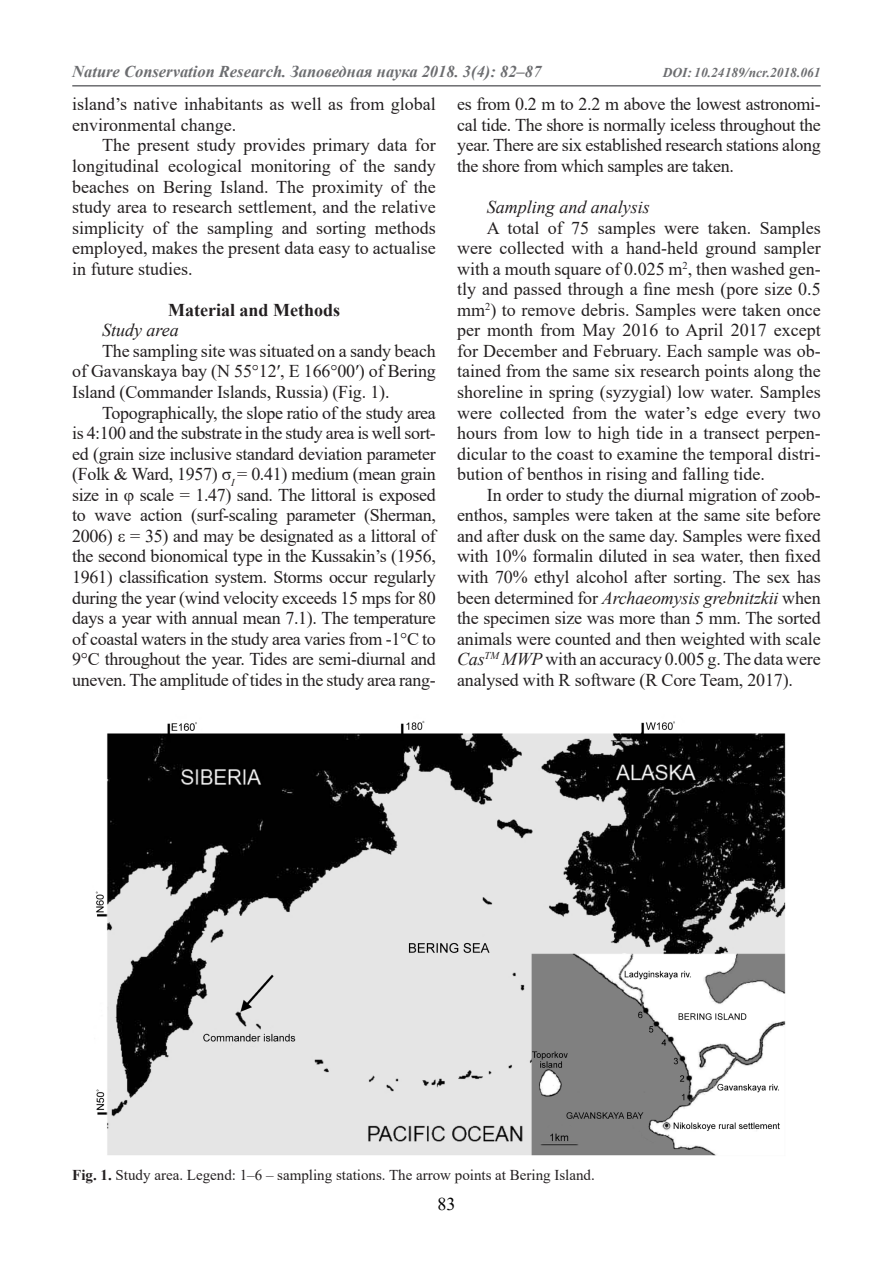
<style>
.page{position:relative;width:893px;height:1263px;background:#fff}
.page>*{position:absolute;margin:0;border:0;box-sizing:border-box;transform-origin:0 0}
.t1{font:18px/20.5px "Times New Roman";letter-spacing:-.01em;color:#231f20;text-align:justify}
.t2{font:italic 18px "Times New Roman";color:#231f20}
.t3{font:700 18px "Times New Roman";color:#231f20}
.t4{font:18px "Times New Roman";color:#000}
.t5{font:italic 700 16.5px "Times New Roman";color:#6c6d70}
.HTML_Preformatted{font:15px "Times New Roman";color:#231f20}
.t6{font:italic 700 13.5px "Times New Roman";color:#6c6d70}
.s1{font-style:italic}
.s2{font-weight:700}
</style>
<div class="page">
<hr style="left:72px;top:85px;width:749px;height:2px;background:#6c6d70">
<img style="left:95px;top:720px;width:691px;height:436px">
<p class="t5" style="left:72px;top:60px;width:471px">Nature Conservation Research. Заповедная наука 2018. 3(4): 82–87</p>
<p class="t6" style="left:663px;top:63px;width:159px">DOI: 10.24189/ncr.2018.061</p>
<p class="t1" style="left:72px;top:93px;width:365px">island’s native inhabitants as well as from global environmental change.</p>
<p class="t1" style="left:72px;top:135px;width:365px;text-indent:30px">The present study provides primary data for longitudinal ecological monitoring of the sandy beaches on Bering Island. The proximity of the study area to research settlement, and the relative simplicity of the sampling and sorting methods employed, makes the present data easy to actualise in future studies.</p>
<p class="t3" style="left:168px;top:297px;width:173px">Material and Methods</p>
<p class="t2" style="left:102px;top:318px;width:78px">Study area</p>
<p class="t1" style="left:72px;top:340px;width:365px;text-indent:30px">The sampling site was situated on a sandy beach of Gavanskaya bay (N 55°12′, E 166°00′) of Bering Island (Commander Islands, Russia) (Fig. 1).</p>
<p class="t1" style="left:72px;top:402px;width:365px;text-indent:30px">Topographically, the slope ratio of the study area is 4:100 and the substrate in the study area is well sort&shy;ed (grain size inclusive standard deviation parameter (Folk &amp; Ward, 1957) σ<sub>I</sub> = 0.41) medium (mean grain size in φ scale = 1.47) sand. The littoral is exposed to wave action (surf-scaling parameter (Sherman, 2006) ε = 35) and may be designated as a littoral of the second bionomical type in the Kussakin’s (1956, 1961) classification system. Storms occur regularly during the year (wind velocity exceeds 15 mps for 80 days a year with annual mean 7.1). The temperature of coastal waters in the study area varies from -1°C to 9°C throughout the year. Tides are semi-diurnal and uneven. The amplitude of tides in the study area rang-</p>
<p class="t1" style="left:457px;top:93px;width:365px">es from 0.2 m to 2.2 m above the lowest astronomi&shy;cal tide. The shore is normally iceless throughout the year. There are six established research stations along the shore from which samples are taken.</p>
<p class="t2" style="left:487px;top:195px;width:165px">Sampling and analysis</p>
<p class="t1" style="left:457px;top:217px;width:365px;text-indent:30px">A total of 75 samples were taken. Samples were collected with a hand-held ground sampler with a mouth square of 0.025 m<sup>2</sup>, then washed gen&shy;tly and passed through a fine mesh (pore size 0.5 mm<sup>2</sup>) to remove debris. Samples were taken once per month from May 2016 to April 2017 except for December and February. Each sample was ob&shy;tained from the same six research points along the shoreline in spring (syzygial) low water. Samples were collected from the water’s edge every two hours from low to high tide in a transect perpen&shy;dicular to the coast to examine the temporal distri&shy;bution of benthos in rising and falling tide.</p>
<p class="t1" style="left:457px;top:484px;width:365px;text-indent:30px">In order to study the diurnal migration of zoob&shy;enthos, samples were taken at the same site before and after dusk on the same day. Samples were fixed with 10% formalin diluted in sea water, then fixed with 70% ethyl alcohol after sorting. The sex has been determined for <span class="s1">Archaeomysis grebnitzkii</span> when the specimen size was more than 5 mm. The sorted animals were counted and then weighted with scale <span class="s1">Cas</span><sup>TM</sup> <span class="s1">MWP</span> with an accuracy 0.005 g. The data were analysed with R software (R Core Team, 2017).</p>
<p class="HTML_Preformatted" style="left:72px;top:1164px;width:524px"><span class="s2">Fig. 1.</span> Study area. Legend: 1–6 – sampling stations. The arrow points at Bering Island.</p>
<p class="t4" style="left:437px;top:1191px;width:19px">83</p>
</div>
